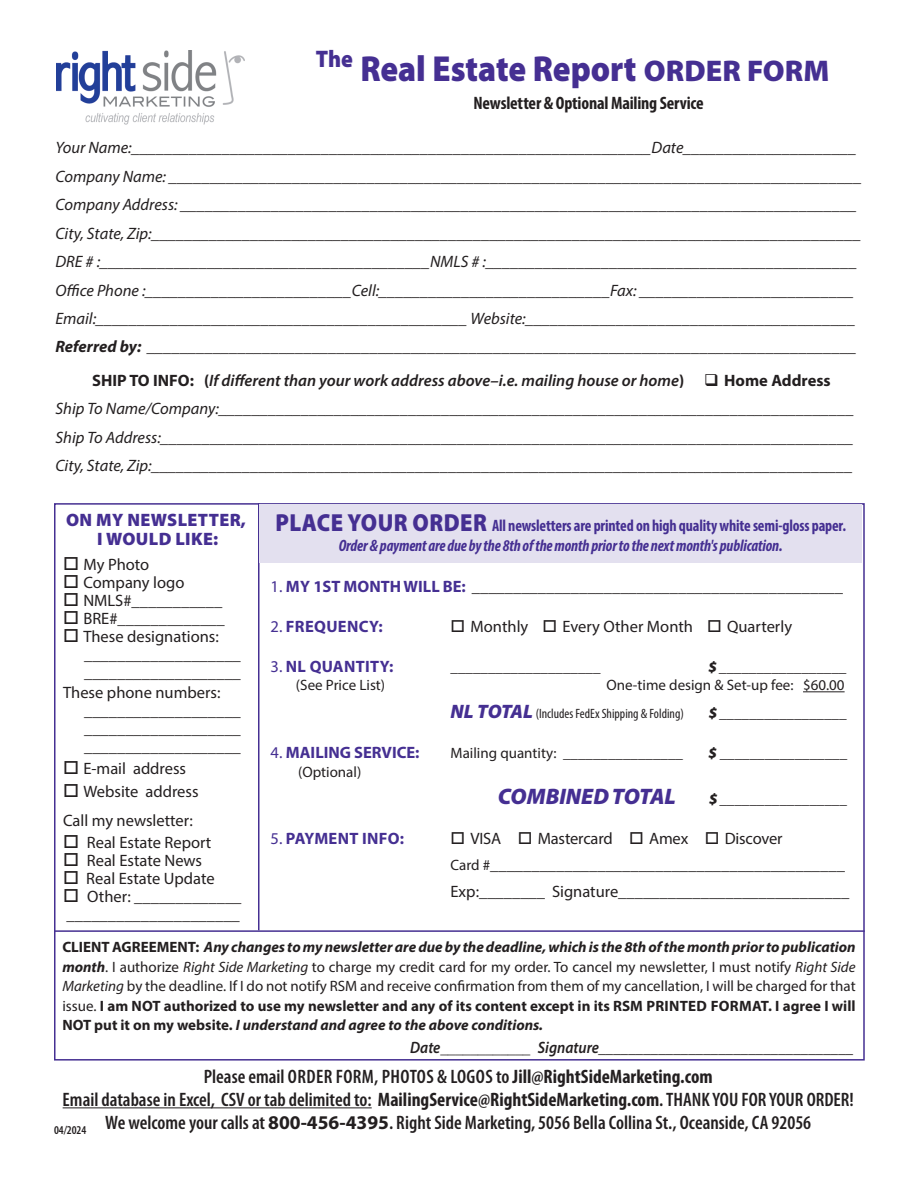
<style>
.page{position:relative;width:918px;height:1188px;background:#fff}
.page>*{position:absolute;margin:0;border:0;box-sizing:border-box;transform-origin:0 0}
.t1{font:900 36.3px "Myriad Pro";color:#452f92;scale:.91 1}
.t2{font:italic 900 22.5px "Myriad Pro";color:#452f92}
.t3{font:600 condensed 19.5px/23.4px "Myriad Pro";color:#231f20;text-align:center}
.t4{font:700 condensed 18px "Myriad Pro";letter-spacing:-.01em;color:#231f20}
.t5{font:900 18px/19.5px "Myriad Pro";letter-spacing:.02em;color:#452f92;text-align:center}
.t6{font:italic 16.5px "Myriad Pro";color:#231f20}
.t7{font:16.5px "Myriad Pro";color:#231f20}
.t8{font:italic 600 16.5px "Myriad Pro";color:#231f20}
.t9{font:700 condensed 16.5px "Myriad Pro";letter-spacing:-.01em;color:#452f92;scale:.96 1}
.t10{font:italic 700 condensed 16.5px "Myriad Pro";letter-spacing:-.01em;color:#452f92;scale:.96 1}
.t11{font:900 16.5px "Myriad Pro";color:#231f20}
.t12{font:italic 600 16.5px "Myriad Pro";color:#231f20;scale:.91 1}
.t13{font:700 16.5px "Myriad Pro";letter-spacing:.02em;color:#452f92}
.t14{font:700 16.5px "Myriad Pro";color:#452f92}
.t15{font:15px/19.5px "Myriad Pro";color:#231f20;text-align:justify}
.t16{font:italic 900 15px "Myriad Pro";color:#231f20}
.t17{font:condensed 13.5px "Myriad Pro";color:#231f20}
.t18{font:600 condensed 12px "Myriad Pro";letter-spacing:-.005em;color:#231f20}
.s1{font-size:30px}
.s2{font-weight:700}
.s3{font-weight:700;font-style:normal}
.s4{font-weight:900;font-stretch:normal;font-size:24.75px}
.s5{font-weight:400;color:#452f92}
.s6{font-weight:700;color:#452f92}
.s7{font-weight:400}
.s8{font-weight:900;font-style:italic;font-stretch:normal;font-size:19.5px;color:#452f92}
.s9{font-weight:900;font-style:italic}
.s10{font-size:15px}
.s11{font-weight:700;font-style:italic}
.s12{font-style:italic}
.s13{font-family:"Palatino";font-weight:700;font-size:15px}
.s14{font-weight:700;font-stretch:normal}
</style>
<div class="page">
<hr style="left:803px;top:691px;width:42px;height:1px;background:#231f20">
<hr style="left:258px;top:505px;width:2px;height:425px;background:#452f92">
<svg style="left:258px;top:503px;width:2px;height:12px"></svg>
<div style="left:260px;top:505px;width:602px;height:58px;background:#e3e0ef"></div>
<hr style="left:63px;top:1107px;width:309px;height:1px;background:#231f20">
<hr style="left:54px;top:930px;width:811px;height:2px;background:#452f92">
<img style="left:57px;top:50px;width:187px;height:75px">
<p class="t1" style="left:316px;top:48px;width:566px"><sup>The</sup> Real Estate Report <span class="s1">ORDER FORM</span></p>
<p class="t4" style="left:474px;top:92px;width:232px">Newsletter &amp; Optional Mailing Service</p>
<p class="t6" style="left:56px;top:138px;width:803px">Your Name:_______________________________________________________________Date_____________________</p>
<p class="t6" style="left:56px;top:166px;width:808px">Company Name: ____________________________________________________________________________________</p>
<p class="t6" style="left:56px;top:195px;width:803px">Company Address: __________________________________________________________________________________</p>
<p class="t6" style="left:56px;top:223px;width:807px">City, State, Zip:______________________________________________________________________________________</p>
<p class="t6" style="left:56px;top:251px;width:803px">DRE # :________________________________________NMLS # :_____________________________________________</p>
<p class="t6" style="left:56px;top:280px;width:800px">Office Phone :_________________________Cell:____________________________Fax: __________________________</p>
<p class="t6" style="left:56px;top:308px;width:802px">Email:_____________________________________________ Website:________________________________________</p>
<p class="t6" style="left:56px;top:337px;width:803px"><span class="s2">Referred by:</span> ______________________________________________________________________________________</p>
<p class="t8" style="left:92px;top:370px;width:740px"><span class="s3">SHIP TO INFO: (</span>If different than your work address above–i.e. mailing house or home<span class="s3">)</span> ❑ <span class="s3">Home Address</span></p>
<p class="t6" style="left:56px;top:398px;width:800px">Ship To Name/Company:_____________________________________________________________________________</p>
<p class="t6" style="left:56px;top:427px;width:800px">Ship To Address:____________________________________________________________________________________</p>
<p class="t6" style="left:56px;top:455px;width:799px">City, State, Zip:_____________________________________________________________________________________</p>
<p class="t5" style="left:66px;top:510px;width:181px">ON MY NEWSLETTER,<br>I WOULD LIKE:</p>
<p class="t7" style="left:63px;top:554px;width:88px">□ My Photo</p>
<p class="t7" style="left:63px;top:572px;width:123px">□ Company logo</p>
<p class="t7" style="left:63px;top:590px;width:161px">□ NMLS#___________</p>
<p class="t7" style="left:63px;top:608px;width:163px">□ BRE#_____________</p>
<p class="t7" style="left:63px;top:626px;width:157px">□ These designations:</p>
<p class="t7" style="left:84px;top:644px;width:158px">___________________</p>
<p class="t7" style="left:84px;top:662px;width:158px">___________________</p>
<p class="t7" style="left:63px;top:682px;width:159px">These phone numbers:</p>
<p class="t7" style="left:84px;top:700px;width:158px">___________________</p>
<p class="t7" style="left:84px;top:718px;width:158px">___________________</p>
<p class="t7" style="left:84px;top:736px;width:158px">___________________</p>
<p class="t7" style="left:63px;top:759px;width:125px">□ E-mail address</p>
<p class="t7" style="left:63px;top:781px;width:137px">□ Website address</p>
<p class="t7" style="left:63px;top:810px;width:131px">Call my newsletter:</p>
<p class="t7" style="left:63px;top:832px;width:150px">□ Real Estate Report</p>
<p class="t7" style="left:63px;top:850px;width:141px">□ Real Estate News</p>
<p class="t7" style="left:63px;top:868px;width:153px">□ Real Estate Update</p>
<p class="t7" style="left:63px;top:886px;width:180px">□ Other: _____________</p>
<p class="t7" style="left:67px;top:904px;width:175px">_____________________</p>
<p class="t9" style="left:275px;top:515px;width:596px"><span class="s4">PLACE YOUR ORDER</span> All newsletters are printed on high quality white semi-gloss paper.</p>
<p class="t10" style="left:339px;top:535px;width:464px">Order &amp; payment are due by the 8th of the month prior to the next month's publication.</p>
<p class="t11" style="left:271px;top:577px;width:574px"><span class="s5">1.</span> <span class="s6">MY 1ST MONTH WILL BE:</span> _____________________________________________</p>
<p class="t13" style="left:271px;top:616px;width:114px"><span class="s7">2.</span> FREQUENCY:</p>
<p class="t7" style="left:451px;top:617px;width:343px">□ Monthly □ Every Other Month □ Quarterly</p>
<p class="t13" style="left:271px;top:656px;width:124px"><span class="s7">3.</span> NL QUANTITY:</p>
<p class="t15" style="left:451px;top:657px;width:151px">____________________</p>
<p class="t16" style="left:709px;top:659px;width:140px">$ _________________</p>
<p class="t15" style="left:296px;top:675px;width:91px">(See Price List)</p>
<p class="t15" style="left:606px;top:675px;width:240px">One-time design &amp; Set-up fee: $60.00</p>
<p class="t17" style="left:451px;top:705px;width:235px"><span class="s8">NL TOTAL</span> (Includes FedEx Shipping &amp; Folding)</p>
<p class="t16" style="left:709px;top:705px;width:140px">$ _________________</p>
<p class="t14" style="left:271px;top:742px;width:150px"><span class="s7">4.</span> MAILING SERVICE:</p>
<p class="t15" style="left:451px;top:743px;width:234px">Mailing quantity: ________________</p>
<p class="t15" style="left:708px;top:743px;width:140px"><span class="s9">$</span> _________________</p>
<p class="t15" style="left:298px;top:762px;width:65px">(Optional)</p>
<p class="t2" style="left:498px;top:784px;width:180px">COMBINEDTOTAL</p>
<p class="t16" style="left:709px;top:790px;width:140px">$ _________________</p>
<p class="t13" style="left:271px;top:828px;width:135px"><span class="s7">5.</span> PAYMENT INFO:</p>
<p class="t7" style="left:451px;top:828px;width:334px">□ VISA □ Mastercard □ Amex □ Discover</p>
<p class="t7" style="left:451px;top:855px;width:396px"><span class="s10">Card #</span>___________________________________________</p>
<p class="t7" style="left:451px;top:881px;width:400px">Exp:________ Signature____________________________</p>
<p class="t15" style="left:62px;top:937px;width:795px"><span class="s2">CLIENT AGREEMENT:</span> <span class="s11">Any changes to my newsletter are due by the deadline, which is the 8th of the month prior to publication month</span>. I authorize <span class="s12">Right Side Marketing</span> to charge my credit card for my order. To cancel my newsletter, I must notify <span class="s12">Right Side Marketing</span> by the deadline. If I do not notify RSM and receive confirmation from them of my cancellation, I will be charged for that issue. <span class="s2">I am NOT authorized to use my newsletter and any of its content except in its RSM PRINTED FORMAT. I agree I will NOT put it on my website.</span> <span class="s11">I understand and agree to the above conditions.</span></p>
<p class="t12" style="left:410px;top:1037px;width:489px">Date<span class="s13">____________</span> Signature__________________________________</p>
<p class="t3" style="left:63px;top:1065px;width:793px">Please email ORDER FORM, PHOTOS &amp; LOGOS to <span class="s2">Jill@RightSideMarketing.com<br></span>Email database in Excel, CSV or tab delimited to: <span class="s2">MailingService@RightSideMarketing.com</span>. THANK YOU FOR YOUR ORDER!<br>We welcome your calls at <span class="s14">800-456-4395</span>. Right Side Marketing, 5056 Bella Collina St., Oceanside, CA 92056</p>
<p class="t18" style="left:54px;top:1123px;width:34px">04/2024</p>
</div>
